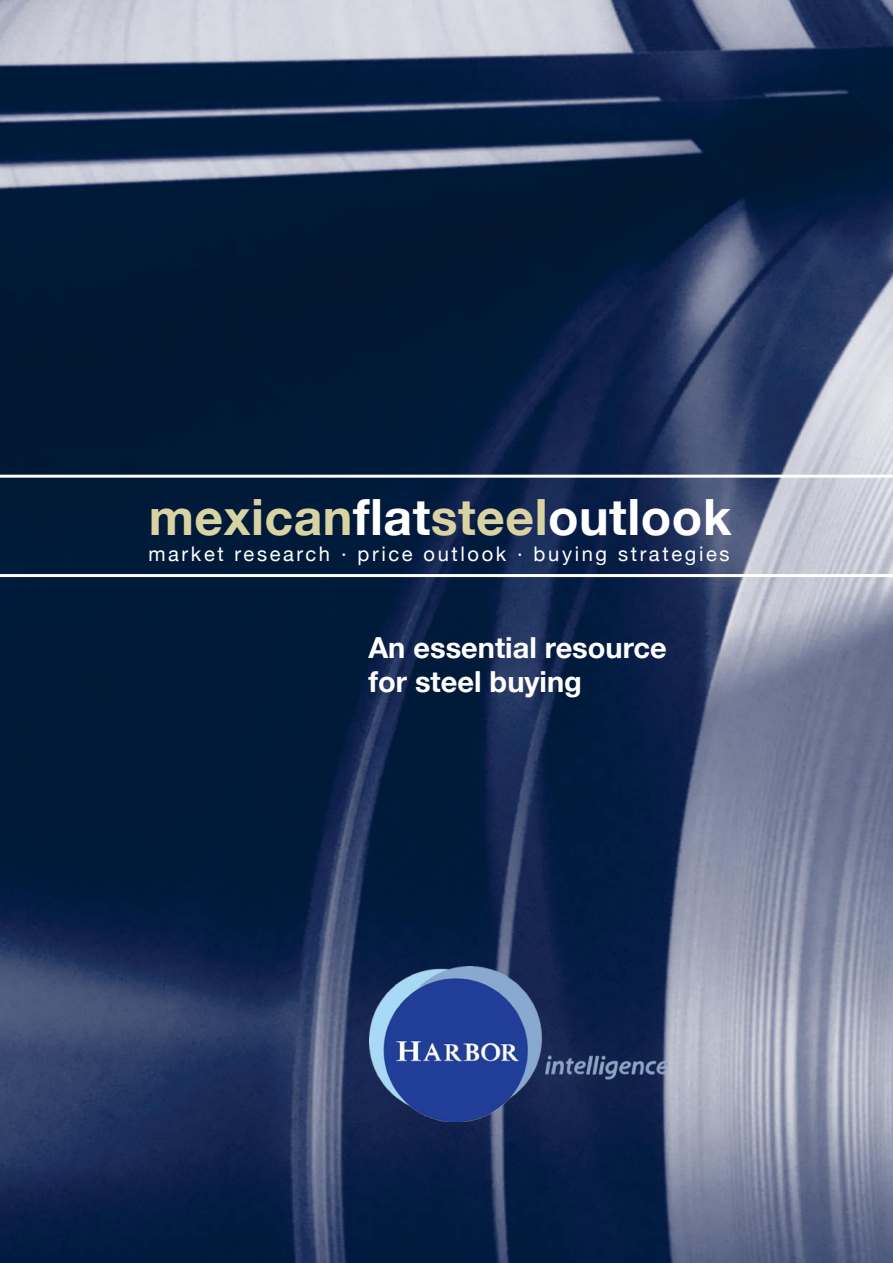
<style>
.page{position:relative;width:893px;height:1263px;background:#fff}
.page>*{position:absolute;margin:0;border:0;box-sizing:border-box;transform-origin:0 0}
.t1{font:700 49.95px "Helvetica Neue";letter-spacing:.01em;color:#d9d3a4}
.t2{font:700 28.95px/34.8px "Helvetica Neue";color:#fff}
.t3{font:20.1px "Helvetica Neue";letter-spacing:.13em;color:#fff}
.s1{color:#fff}
</style>
<div class="page">
<img style="left:0;top:0;width:893px;height:1263px">
<img style="left:369px;top:966px;width:298px;height:156px">
<hr style="left:0;top:574px;width:893px;height:3px;background:#fff">
<hr style="left:0;top:475px;width:893px;height:3px;background:#fff">
<h1 class="t1" style="left:149px;top:487px;width:584px">mexican<span class="s1">flat</span>steel<span class="s1">outlook</span></h1>
<p class="t3" style="left:148px;top:542px;width:583px">market research · price outlook · buying strategies</p>
<h2 class="t2" style="left:368px;top:629px;width:300px">An essential resource for steel buying</h2>
</div>
